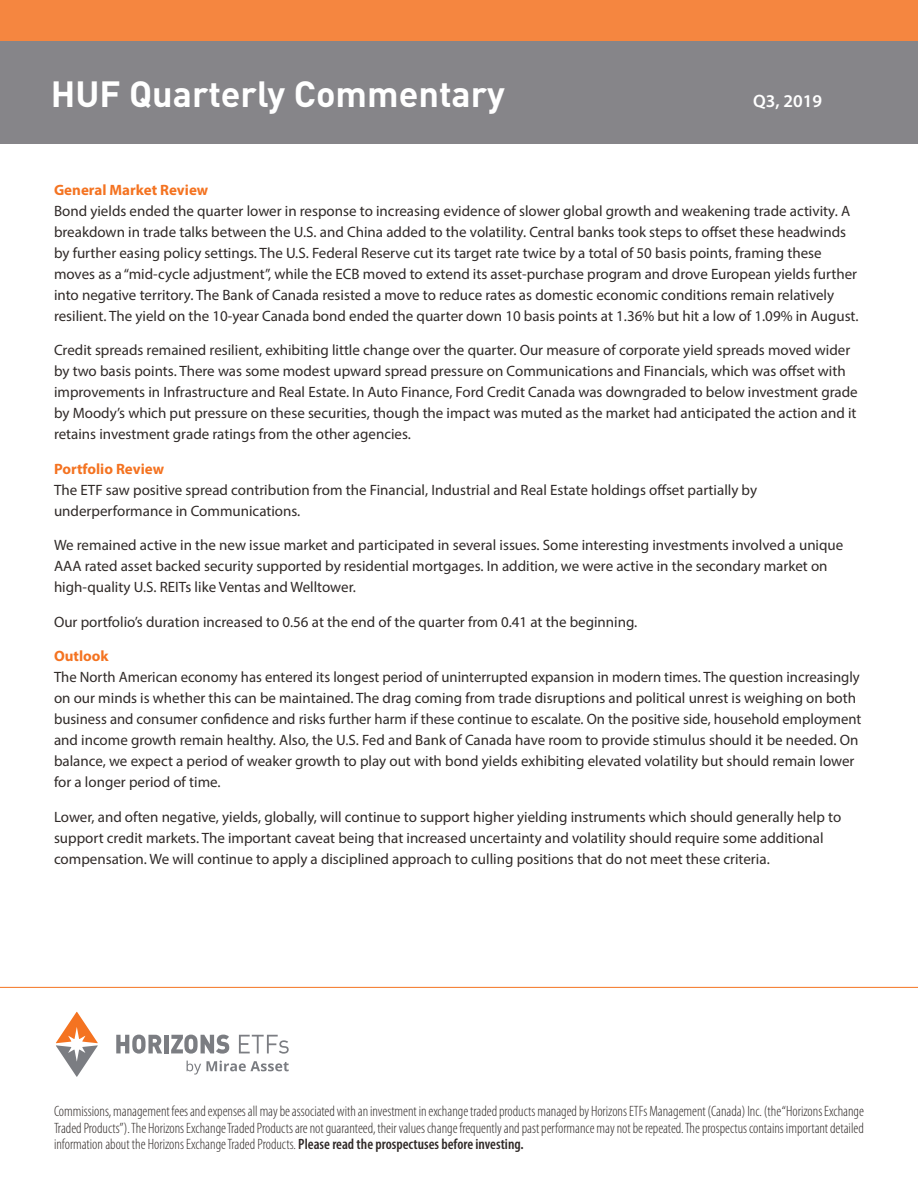
<style>
.page{position:relative;width:918px;height:1188px;background:#fff}
.page>*{position:absolute;margin:0;border:0;box-sizing:border-box;transform-origin:0 0}
.t1{font:700 36px "DIN Pro";color:#fff}
.t2{font:600 18px "Myriad Pro";color:#fff}
.page_headings{font:15px/21px "Myriad Pro";color:#302a28}
.small_print_bottom{font:300 condensed 15px/16.5px "Myriad Pro";color:#302a28;text-align:justify}
.page_headings-2{font:700 15px "Myriad Pro";color:#f47321}
.s1{font-weight:600}
</style>
<div class="page">
<div style="left:0;top:41px;width:918px;height:103px;background:#868589"></div>
<div style="left:0;top:0;width:918px;height:41px;background:#f58640"></div>
<hr style="left:0;top:987px;width:918px;height:1px;background:#f47321">
<svg style="left:187px;top:1061px;width:102px;height:14px"></svg>
<svg style="left:56px;top:1011px;width:42px;height:66px"></svg>
<svg style="left:116px;top:1035px;width:46px;height:19px"></svg>
<div style="left:164px;top:1035px;width:5px;height:18px;background:#7b7d82"></div>
<svg style="left:171px;top:1035px;width:58px;height:19px"></svg>
<svg style="left:239px;top:1035px;width:50px;height:19px"></svg>
<p class="t1" style="left:51px;top:64px;width:456px">HUF Quarterly Commentary</p>
<p class="t2" style="left:753px;top:90px;width:70px">Q3, 2019</p>
<p class="page_headings-2" style="left:54px;top:180px;width:156px">General Market Review</p>
<p class="page_headings" style="left:54px;top:200px;width:806px">Bond yields ended the quarter lower in response to increasing evidence of slower global growth and weakening trade activity. A breakdown in trade talks between the U.S. and China added to the volatility. Central banks took steps to offset these headwinds by further easing policy settings. The U.S. Federal Reserve cut its target rate twice by a total of 50 basis points, framing these moves as a “mid-cycle adjustment”, while the ECB moved to extend its asset-purchase program and drove European yields further into negative territory. The Bank of Canada resisted a move to reduce rates as domestic economic conditions remain relatively resilient. The yield on the 10-year Canada bond ended the quarter down 10 basis points at 1.36% but hit a low of 1.09% in August.</p>
<p class="page_headings" style="left:54px;top:340px;width:805px">Credit spreads remained resilient, exhibiting little change over the quarter. Our measure of corporate yield spreads moved wider by two basis points. There was some modest upward spread pressure on Communications and Financials, which was offset with improvements in Infrastructure and Real Estate. In Auto Finance, Ford Credit Canada was downgraded to below investment grade by Moody’s which put pressure on these securities, though the impact was muted as the market had anticipated the action and it retains investment grade ratings from the other agencies.</p>
<p class="page_headings-2" style="left:54px;top:459px;width:112px">Portfolio Review</p>
<p class="page_headings" style="left:54px;top:479px;width:705px">The ETF saw positive spread contribution from the Financial, Industrial and Real Estate holdings offset partially by underperformance in Communications.</p>
<p class="page_headings" style="left:54px;top:535px;width:791px">We remained active in the new issue market and participated in several issues. Some interesting investments involved a unique<br>AAA rated asset backed security supported by residential mortgages. In addition, we were active in the secondary market on high-quality U.S. REITs like Ventas and Welltower.</p>
<p class="page_headings" style="left:54px;top:611px;width:585px">Our portfolio’s duration increased to 0.56 at the end of the quarter from 0.41 at the beginning.</p>
<p class="page_headings-2" style="left:54px;top:647px;width:56px">Outlook</p>
<p class="page_headings" style="left:54px;top:667px;width:809px">The North American economy has entered its longest period of uninterrupted expansion in modern times. The question increasingly on our minds is whether this can be maintained. The drag coming from trade disruptions and political unrest is weighing on both business and consumer confidence and risks further harm if these continue to escalate. On the positive side, household employment and income growth remain healthy. Also, the U.S. Fed and Bank of Canada have room to provide stimulus should it be needed. On balance, we expect a period of weaker growth to play out with bond yields exhibiting elevated volatility but should remain lower for a longer period of time.</p>
<p class="page_headings" style="left:54px;top:806px;width:789px">Lower, and often negative, yields, globally, will continue to support higher yielding instruments which should generally help to support credit markets. The important caveat being that increased uncertainty and volatility should require some additional compensation. We will continue to apply a disciplined approach to culling positions that do not meet these criteria.</p>
<p class="small_print_bottom" style="left:54px;top:1103px;width:812px">Commissions, management fees and expenses all may be associated with an investment in exchange traded products managed by Horizons ETFs Management (Canada) Inc. (the “Horizons Exchange Traded Products”). The Horizons Exchange Traded Products are not guaranteed, their values change frequently and past performance may not be repeated. The prospectus contains important detailed information about the Horizons Exchange Traded Products. <span class="s1">Please read the prospectuses before investing.</span></p>
</div>
